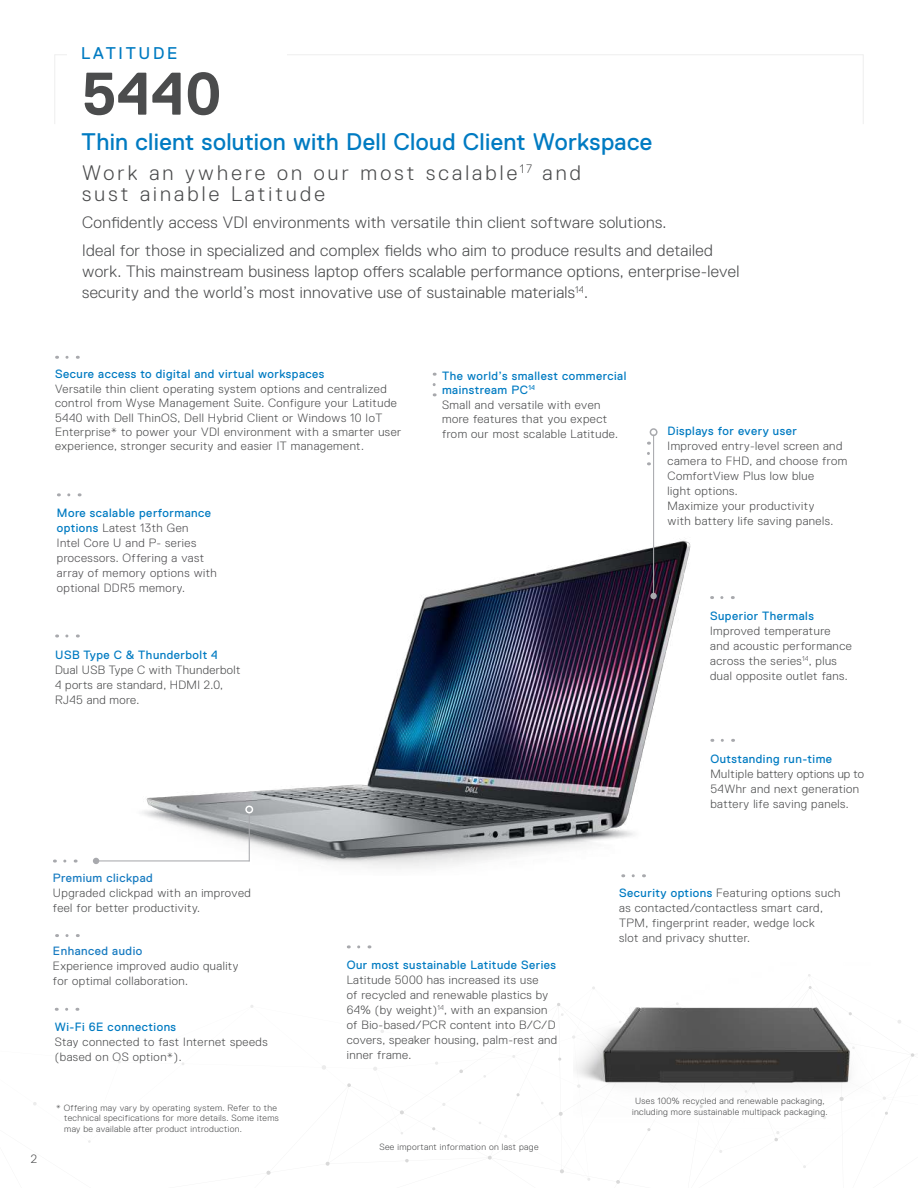
<style>
.page{position:relative;width:918px;height:1188px;background:#fff}
.page>*{position:absolute;margin:0;border:0;box-sizing:border-box;transform-origin:0 0}
.t1{font:700 60px "Dell Replica";color:#4b4c4d}
.t2{font:24px "Dell Replica";letter-spacing:.015em;color:#007bc2}
.t3{font:300 21px/21px "Dell Replica";letter-spacing:.15em;color:#4b4c4d}
.t4{font:16.95px "Dell Replica";letter-spacing:.16em;color:#007bc2}
.t5{font:300 16.5px/27.8px "Dell Replica";letter-spacing:.02em;color:#4b4c4d}
.t6{font:300 12px/15px "Dell Replica";letter-spacing:.04em;color:#4b4c4d}
.t7{font:12px "Dell Replica";letter-spacing:.04em;color:#007bc2}
.t8{font:300 12px/15px "Dell Replica";letter-spacing:.04em;color:#4d4c4f}
.t9{font:12px "Dell Replica";letter-spacing:.04em;color:#177bc1}
.t10{font:300 9px/10.8px "Dell Replica";letter-spacing:.04em;color:#4b4c4d;text-align:center}
.s1{font-weight:400;color:#007bc2}
</style>
<div class="page">
<div style="left:54px;top:54px;width:810px;height:71px;border:1px solid #eee"></div>
<svg style="left:911px;top:1053px;width:3px;height:4px"></svg>
<svg style="left:616px;top:1180px;width:4px;height:4px"></svg>
<svg style="left:559px;top:1112px;width:4px;height:4px"></svg>
<svg style="left:400px;top:1110px;width:4px;height:4px"></svg>
<svg style="left:266px;top:1171px;width:5px;height:4px"></svg>
<svg style="left:560px;top:1169px;width:4px;height:4px"></svg>
<svg style="left:774px;top:1131px;width:5px;height:10px"></svg>
<svg style="left:326px;top:1162px;width:4px;height:4px"></svg>
<svg style="left:347px;top:1083px;width:4px;height:4px"></svg>
<svg style="left:459px;top:1069px;width:4px;height:4px"></svg>
<svg style="left:488px;top:1156px;width:4px;height:4px"></svg>
<div style="left:68px;top:46px;width:219px;height:38px;background:#fff"></div>
<div style="left:68px;top:68px;width:566px;height:70px;background:#fff"></div>
<img style="left:573px;top:974px;width:282px;height:155px">
<svg style="left:69px;top:493px;width:11px;height:3px"></svg>
<svg style="left:67px;top:934px;width:11px;height:3px"></svg>
<svg style="left:65px;top:860px;width:11px;height:3px"></svg>
<img style="left:114px;top:527px;width:608px;height:349px">
<svg style="left:359px;top:945px;width:11px;height:3px"></svg>
<svg style="left:67px;top:1008px;width:11px;height:3px"></svg>
<div style="left:650px;top:593px;width:7px;height:6px;background:#a8a9ad;border-radius:50%"></div>
<div style="left:650px;top:428px;width:8px;height:8px;border:2px solid #a8a9ad;border-radius:50%"></div>
<svg style="left:647px;top:442px;width:3px;height:12px"></svg>
<hr style="left:653px;top:435px;width:1px;height:161px;background:#a8a9ad">
<svg style="left:57px;top:634px;width:10px;height:4px"></svg>
<svg style="left:712px;top:596px;width:10px;height:3px"></svg>
<svg style="left:433px;top:385px;width:3px;height:11px"></svg>
<svg style="left:93px;top:858px;width:6px;height:6px"></svg>
<hr style="left:249px;top:812px;width:1px;height:49px;background:#a8a9ad">
<div style="left:245px;top:806px;width:8px;height:7px;border:2px solid #fff;border-radius:50%"></div>
<hr style="left:94px;top:860px;width:155px;height:1px;background:#a8a9ad">
<h3 class="t4" style="left:81px;top:44px;width:98px">LATITUDE</h3>
<h1 class="t1" style="left:81px;top:61px;width:142px">5440</h1>
<h2 class="t2" style="left:82px;top:129px;width:572px">Thin client solution with Dell Cloud Client Workspace</h2>
<h3 class="t3" style="left:82px;top:163px;width:500px">Work an ywhere on our most scalable<sup>17</sup> and sust ainable Latitude</h3>
<h3 class="t5" style="left:82px;top:209px;width:632px">Confidently access VDI environments with versatile thin client software solutions.<br>Ideal for those in specialized and complex fields who aim to produce results and detailed</h3>
<h3 class="t5" style="left:82px;top:261px;width:659px;line-height:21px">work. This mainstream business laptop offers scalable performance options, enterprise-level security and the world’s most innovative use of sustainable materials<sup>14</sup>.</h3>
<p class="t7" style="left:55px;top:368px;width:271px">Secure access to digital and virtual workspaces</p>
<p class="t6" style="left:55px;top:381px;width:348px;line-height:14.4px">Versatile thin client operating system options and centralized control from Wyse Management Suite. Configure your Latitude 5440 with Dell ThinOS, Dell Hybrid Client or Windows 10 IoT Enterprise* to power your VDI environment with a smarter user experience, stronger security and easier IT management.</p>
<p class="t8" style="left:57px;top:505px;width:162px"><span class="s1">More scalable performance options</span> Latest 13th Gen<br>Intel Core U and P- series processors. Offering a vast array of memory options with optional DDR5 memory.</p>
<p class="t7" style="left:55px;top:648px;width:164px">USB Type C &amp; Thunderbolt 4</p>
<p class="t6" style="left:55px;top:662px;width:187px">Dual USB Type C with Thunderbolt<br>4 ports are standard, HDMI 2.0,<br>RJ45 and more.</p>
<p class="t6" style="left:442px;top:369px;width:186px;line-height:14.4px"><span class="s1">The world’s smallest commercial mainstream PC</span><sup>14<br></sup>Small and versatile with even more features that you expect from our most scalable Latitude.</p>
<p class="t7" style="left:668px;top:424px;width:131px">Displays for every user</p>
<p class="t6" style="left:668px;top:438px;width:181px">Improved entry-level screen and camera to FHD, and choose from<br>ComfortView Plus low blue<br>light options.<br>Maximize your productivity<br>with battery life saving panels.</p>
<p class="t7" style="left:710px;top:609px;width:105px">Superior Thermals</p>
<p class="t6" style="left:710px;top:624px;width:143px">Improved temperature and acoustic performance across the series<sup>14</sup>, plus dual opposite outlet fans.</p>
<p class="t7" style="left:710px;top:752px;width:123px">Outstanding run-time</p>
<p class="t6" style="left:710px;top:766px;width:155px">Multiple battery options up to<br>54Whr and next generation battery life saving panels.</p>
<p class="t6" style="left:31px;top:1152px;width:8px">2</p>
<p class="t9" style="left:53px;top:871px;width:101px">Premium clickpad</p>
<p class="t6" style="left:53px;top:885px;width:199px">Upgraded clickpad with an improved feel for better productivity.</p>
<p class="t6" style="left:619px;top:886px;width:223px"><span class="s1">Security options</span> Featuring options such as contacted/contactless smart card, TPM, fingerprint reader, wedge lock<br>slot and privacy shutter.</p>
<p class="t9" style="left:53px;top:944px;width:91px">Enhanced audio</p>
<p class="t6" style="left:53px;top:959px;width:187px">Experience improved audio quality for optimal collaboration.</p>
<p class="t7" style="left:55px;top:1020px;width:123px">Wi-Fi 6E connections</p>
<p class="t6" style="left:55px;top:1035px;width:215px">Stay connected to fast Internet speeds (based on OS option*).</p>
<p class="t10" style="left:64px;top:1102px;width:216px;text-align:left;text-indent:-8px">* Offering may vary by operating system. Refer to the technical specifications for more details. Some items may be available after product introduction.</p>
<p class="t7" style="left:347px;top:958px;width:211px">Our most sustainable Latitude Series</p>
<p class="t6" style="left:347px;top:972px;width:212px">Latitude 5000 has increased its use<br>of recycled and renewable plastics by 64% (by weight)<sup>14</sup>, with an expansion of Bio-based/PCR content into B/C/D covers, speaker housing, palm-rest and inner frame.</p>
<p class="t10" style="left:379px;top:1141px;width:161px">See important information on last page</p>
<p class="t10" style="left:632px;top:1095px;width:197px">Uses 100% recycled and renewable packaging, including more sustainable multipack packaging.</p>
</div>
